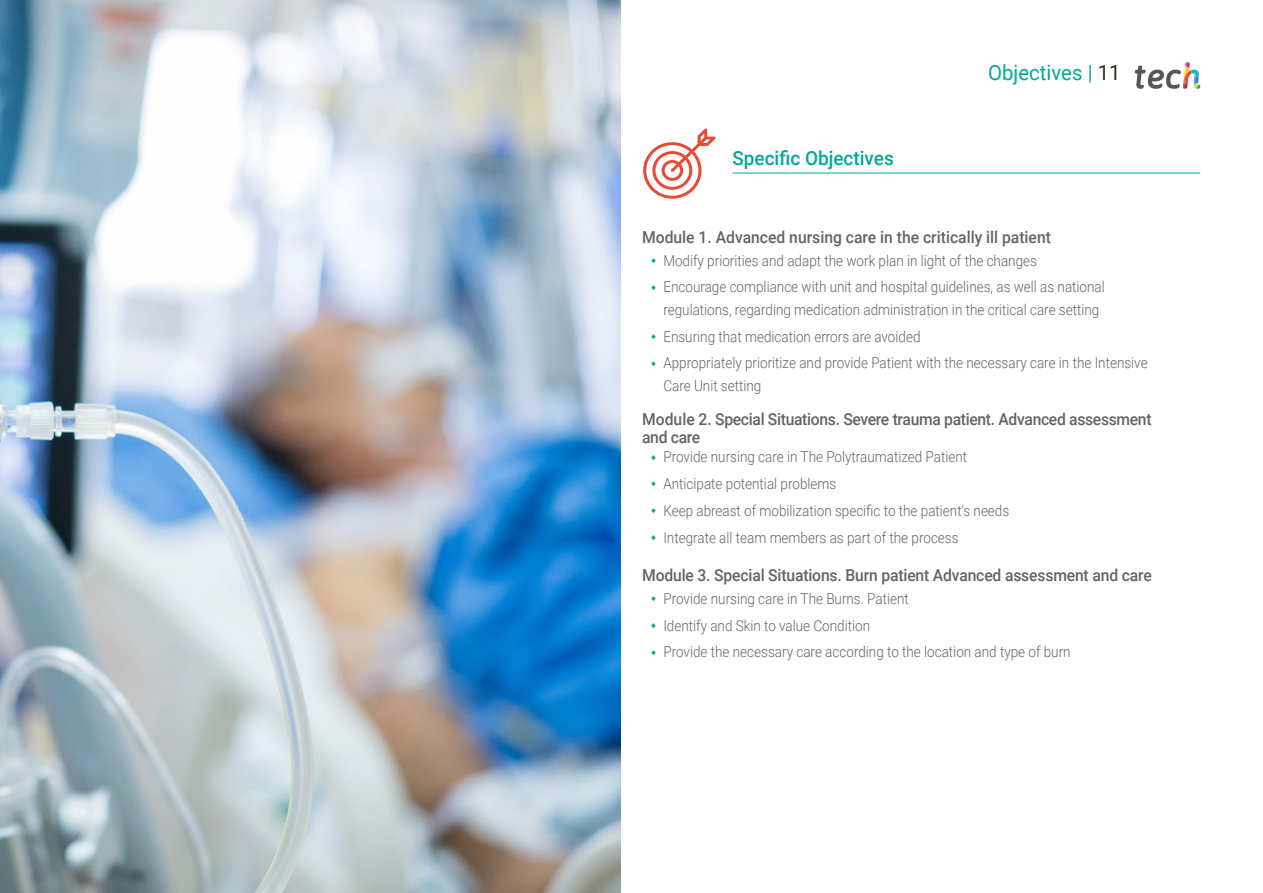
<style>
.page{position:relative;width:1263px;height:893px;background:#fff}
.page>*{position:absolute;margin:0;border:0;box-sizing:border-box;transform-origin:0 0}
.t1{font:21px "Roboto";color:#00a996}
.t2{font:500 19.5px "Roboto";color:#00a996}
.t3{font:500 16.5px/18px "Roboto";letter-spacing:-.01em;color:#61646a;scale:.95 1}
.t4{font:300 15px/26.7px "Roboto";color:#61646a;scale:.9 1}
.s1{color:#312e20}
</style>
<div class="page">
<hr style="left:732px;top:173px;width:468px;height:1px;background:#00a996">
<svg style="left:643px;top:128px;width:73px;height:71px"></svg>
<img style="left:0;top:0;width:621px;height:893px">
<svg style="left:1135px;top:62px;width:65px;height:27px"></svg>
<h2 class="t2" style="left:732px;top:144px;width:163px">Specific Objectives</h2>
<h1 class="t1" style="left:988px;top:57px;width:134px">Objectives | <span class="s1">11</span></h1>
<p class="t3" style="left:642px;top:228px;width:432px">Module 1. Advanced nursing care in the critically ill patient</p>
<p class="t4" style="left:663px;top:246px;width:492px">Modify priorities and adapt the work plan in light of the changes<br>Encourage compliance with unit and hospital guidelines, as well as national</p>
<p class="t4" style="left:663px;top:296px;width:540px">regulations, regarding medication administration in the critical care setting<br>Ensuring that medication errors are avoided<br>Appropriately prioritize and provide Patient with the necessary care in the Intensive</p>
<p class="t4" style="left:663px;top:372px;width:110px">Care Unit setting</p>
<p class="t3" style="left:642px;top:410px;width:538px">Module 2. Special Situations. Severe trauma patient. Advanced assessment and care</p>
<p class="t4" style="left:663px;top:443px;width:386px">Provide nursing care in The Polytraumatized Patient Anticipate potential problems<br>Keep abreast of mobilization specific to the patient's needs Integrate all team members as part of the process</p>
<p class="t3" style="left:642px;top:566px;width:538px">Module 3. Special Situations. Burn patient Advanced assessment and care</p>
<p class="t4" style="left:663px;top:585px;width:454px">Provide nursing care in The Burns. Patient<br>Identify and Skin to value Condition<br>Provide the necessary care according to the location and type of burn</p>
</div>
